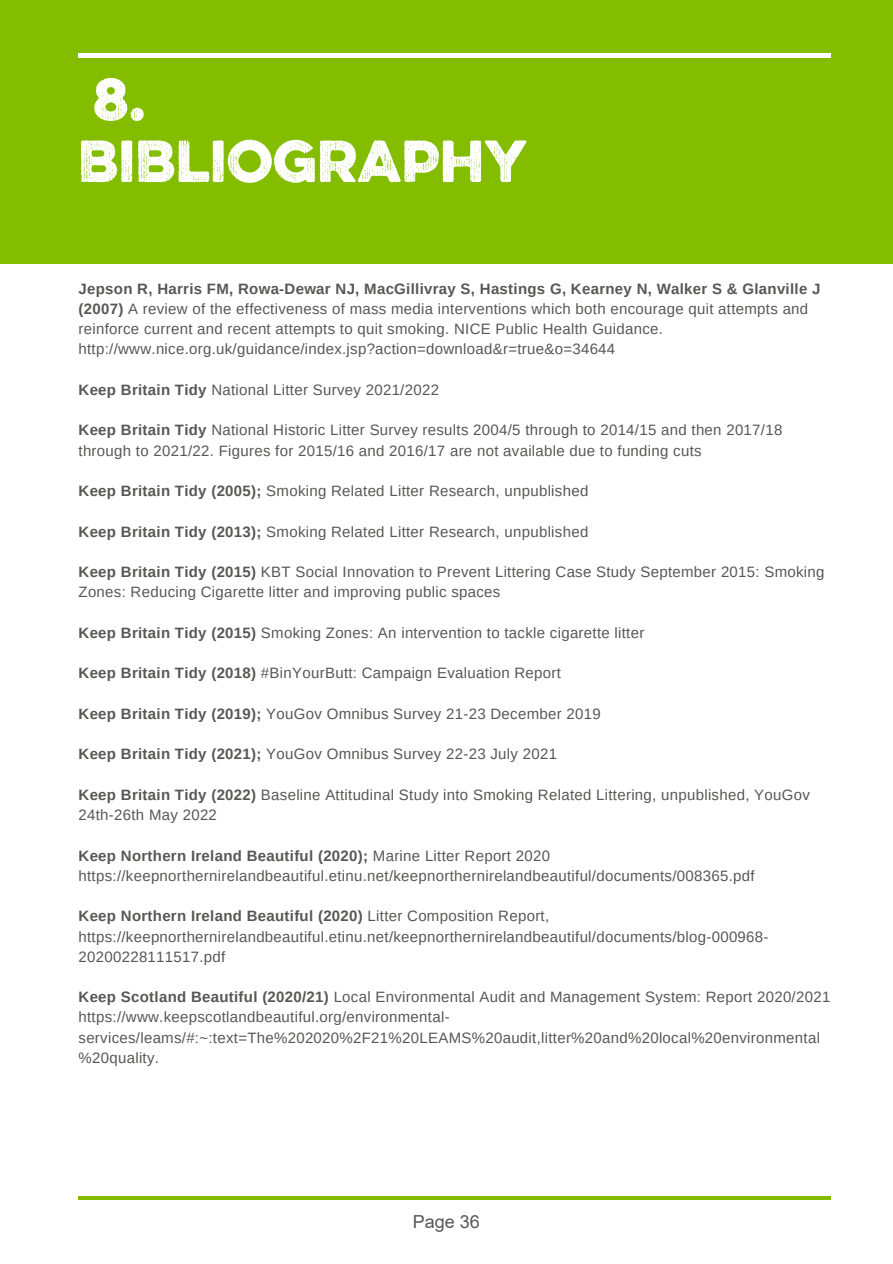
<style>
.page{position:relative;width:893px;height:1264px;background:#fff}
.page>*{position:absolute;margin:0;border:0;box-sizing:border-box;transform-origin:0 0}
.t1{font:700 52.95px/61.8px "Eveleth";color:#fff}
.t2{font:18px "Arial";color:#575756}
.t3{font:15px/20.2px "Arimo";letter-spacing:.02em;color:#575756}
.s1{font-weight:700}
</style>
<div class="page">
<div style="left:0;top:0;width:892px;height:264px;background:#84bd00"></div>
<hr style="left:78px;top:1196px;width:752px;height:3px;background:#84bd00">
<hr style="left:79px;top:54px;width:752px;height:3px;background:#fff">
<h1 class="t1" style="left:78px;top:74px;width:451px">8.<br>BIBLIOGRAPHY</h1>
<p class="t3" style="left:79px;top:278px;width:743px"><span class="s1">Jepson R, Harris FM, Rowa-Dewar NJ, MacGillivray S, Hastings G, Kearney N, Walker S &amp; Glanville J (2007)</span> A review of the effectiveness of mass media interventions which both encourage quit attempts and reinforce current and recent attempts to quit smoking. NICE Public Health Guidance. http://www.nice.org.uk/guidance/index.jsp?action=download&amp;r=true&amp;o=34644</p>
<p class="t3" style="left:79px;top:379px;width:362px"><span class="s1">Keep Britain Tidy</span> National Litter Survey 2021/2022</p>
<p class="t3" style="left:79px;top:420px;width:705px"><span class="s1">Keep Britain Tidy</span> National Historic Litter Survey results 2004/5 through to 2014/15 and then 2017/18 through to 2021/22. Figures for 2015/16 and 2016/17 are not available due to funding cuts</p>
<p class="t3" style="left:79px;top:481px;width:511px"><span class="s1">Keep Britain Tidy (2005);</span> Smoking Related Litter Research, unpublished</p>
<p class="t3" style="left:79px;top:521px;width:511px"><span class="s1">Keep Britain Tidy (2013);</span> Smoking Related Litter Research, unpublished</p>
<p class="t3" style="left:79px;top:562px;width:747px"><span class="s1">Keep Britain Tidy (2015)</span> KBT Social Innovation to Prevent Littering Case Study September 2015: Smoking<br>Zones: Reducing Cigarette litter and improving public spaces</p>
<p class="t3" style="left:79px;top:622px;width:567px"><span class="s1">Keep Britain Tidy (2015)</span> Smoking Zones: An intervention to tackle cigarette litter</p>
<p class="t3" style="left:79px;top:663px;width:484px"><span class="s1">Keep Britain Tidy (2018)</span> #BinYourButt: Campaign Evaluation Report</p>
<p class="t3" style="left:79px;top:703px;width:523px"><span class="s1">Keep Britain Tidy (2019);</span> YouGov Omnibus Survey 21-23 December 2019</p>
<p class="t3" style="left:79px;top:744px;width:480px"><span class="s1">Keep Britain Tidy (2021);</span> YouGov Omnibus Survey 22-23 July 2021</p>
<p class="t3" style="left:79px;top:784px;width:732px"><span class="s1">Keep Britain Tidy (2022)</span> Baseline Attitudinal Study into Smoking Related Littering, unpublished, YouGov<br>24th-26th May 2022</p>
<p class="t3" style="left:79px;top:845px;width:677px"><span class="s1">Keep Northern Ireland Beautiful (2020);</span> Marine Litter Report 2020 https://keepnorthernirelandbeautiful.etinu.net/keepnorthernirelandbeautiful/documents/008365.pdf</p>
<p class="t3" style="left:79px;top:905px;width:691px"><span class="s1">Keep Northern Ireland Beautiful (2020)</span> Litter Composition Report, https://keepnorthernirelandbeautiful.etinu.net/keepnorthernirelandbeautiful/documents/blog-000968-<br>20200228111517.pdf</p>
<p class="t3" style="left:79px;top:986px;width:753px"><span class="s1">Keep Scotland Beautiful (2020/21)</span> Local Environmental Audit and Management System: Report 2020/2021 https://www.keepscotlandbeautiful.org/environmental&shy;services/leams/#:~:text=The%202020%2F21%20LEAMS%20audit,litter%20and%20local%20environmental %20quality.</p>
<p class="t2" style="left:413px;top:1211px;width:68px">Page 36</p>
</div>
